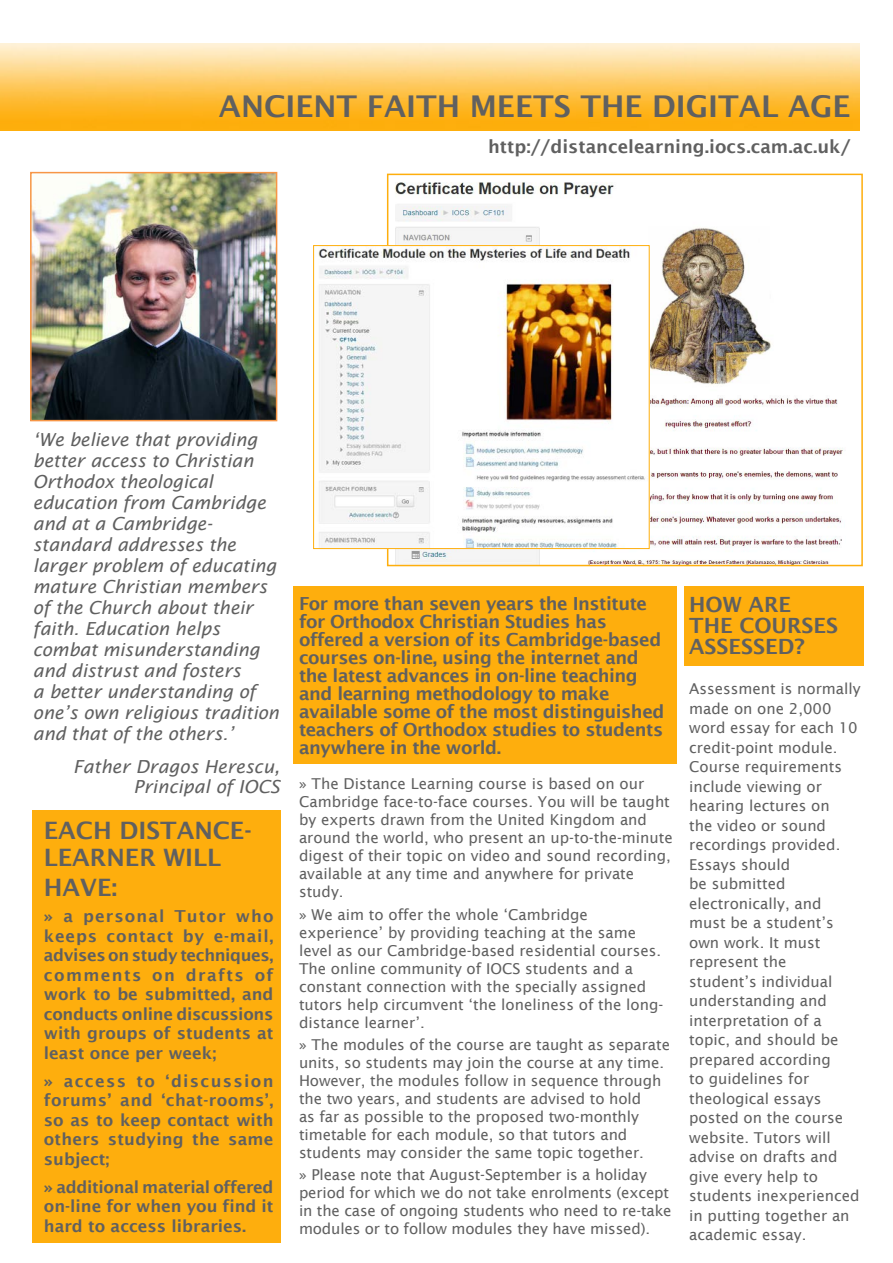
<style>
.page{position:relative;width:893px;height:1263px;background:#fff}
.page>*{position:absolute;margin:0;border:0;box-sizing:border-box;transform-origin:0 0}
.t1{font:600 30px "Lucida Sans";color:#606060}
.t2{font:600 24px/27px "Lucida Sans";color:#606060}
.t3{font:600 21px/21px "Lucida Sans";color:#606060}
.Body_text{font:italic 18px/21px "Lucida Sans";letter-spacing:-.005em;color:#606060}
.t4{font:600 18px/18px "Lucida Sans";letter-spacing:-.025em;color:#606060}
.t5{font:600 18px "Lucida Sans";color:#606060}
.t6{font:600 16.5px/19.5px "Lucida Sans";color:#606060;text-align:justify}
.t7{font:15px/19.5px "Lucida Sans";color:#606060}
</style>
<div class="page">
<div style="left:294px;top:586px;width:382px;height:178px;background:#feae0d"></div>
<div style="left:685px;top:586px;width:178px;height:80px;background:#feae0d"></div>
<div style="left:32px;top:811px;width:249px;height:431px;background:#feae0d"></div>
<img style="left:390px;top:182px;width:453px;height:381px">
<div style="left:387px;top:174px;width:476px;height:392px;border:2px solid #feae0d"></div>
<img style="left:318px;top:247px;width:330px;height:300px">
<div style="left:313px;top:245px;width:337px;height:304px;border:1px solid #feae0d"></div>
<img style="left:0;top:43px;width:860px;height:87px">
<img style="left:33px;top:175px;width:241px;height:243px">
<div style="left:30px;top:172px;width:247px;height:249px;border:2px solid #f79646"></div>
<p class="t1" style="left:219px;top:89px;width:633px">ANCIENT FAITH MEETS THE DIGITAL AGE</p>
<p class="t5" style="left:488px;top:136px;width:364px">http://distancelearning.iocs.cam.ac.uk/</p>
<p class="Body_text" style="left:33px;top:429px;width:248px">‘We believe that providing better access to Christian<br>Orthodox theological education from Cambridge and at a Cambridge&shy;standard addresses the larger problem of educating mature Christian members of the Church about their faith. Education helps combat misunderstanding and distrust and fosters<br>a better understanding of one’s own religious tradition and that of the others.’</p>
<p class="Body_text" style="left:73px;top:756px;width:208px;line-height:20.2px;text-align:right">Father Dragos Herescu,<br>Principal of IOCS</p>
<p class="t2" style="left:44px;top:816px;width:209px">EACH DISTANCE-<br>LEARNER WILL</p>
<p class="t2" style="left:44px;top:873px;width:75px">HAVE:</p>
<p class="t6" style="left:44px;top:906px;width:231px">» a personal Tutor who keeps contact by e-mail, advises on study techniques, comments on drafts of work to be submitted, and conducts online discussions with groups of students at least once per week;</p>
<p class="t6" style="left:44px;top:1071px;width:231px">» access to ‘discussion forums’ and ‘chat-rooms’, so as to keep contact with others studying the same subject;</p>
<p class="t6" style="left:44px;top:1177px;width:231px">» additional material offered on-line for when you find it hard to access libraries.</p>
<p class="t4" style="left:299px;top:594px;width:367px">For more than seven years the Institute for Orthodox Christian Studies has offered a version of its Cambridge-based courses on-line, using the internet and the latest advances in on-line teaching and learning methodology to make available some of the most distinguished teachers of Orthodox studies to students anywhere in the world.</p>
<p class="t7" style="left:299px;top:775px;width:375px;line-height:18px">» The Distance Learning course is based on our Cambridge face-to-face courses. You will be taught by experts drawn from the United Kingdom and around the world, who present an up-to-the-minute digest of their topic on video and sound recording, available at any time and anywhere for private study.</p>
<p class="t7" style="left:299px;top:905px;width:366px;line-height:18px">» We aim to offer the whole ‘Cambridge experience’ by providing teaching at the same level as our Cambridge-based residential courses.<br>The online community of IOCS students and a constant connection with the specially assigned tutors help circumvent ‘the loneliness of the long&shy;distance learner’.</p>
<p class="t7" style="left:299px;top:1035px;width:372px;line-height:18px">» The modules of the course are taught as separate units, so students may join the course at any time.<br>However, the modules follow in sequence through the two years, and students are advised to hold<br>as far as possible to the proposed two-monthly timetable for each module, so that tutors and students may consider the same topic together.</p>
<p class="t7" style="left:299px;top:1166px;width:374px;line-height:18px">» Please note that August-September is a holiday period for which we do not take enrolments (except in the case of ongoing students who need to re-take modules or to follow modules they have missed).</p>
<p class="t3" style="left:689px;top:594px;width:150px">HOW ARE<br>THE COURSES<br>ASSESSED?</p>
<p class="t7" style="left:689px;top:679px;width:173px">Assessment is normally made on one 2,000 word essay for each 10 credit-point module.<br>Course requirements include viewing or hearing lectures on<br>the video or sound recordings provided.</p>
<p class="t7" style="left:689px;top:855px;width:172px">Essays should<br>be submitted electronically, and must be a student’s own work. It must represent the<br>student’s individual understanding and interpretation of a topic, and should be prepared according<br>to guidelines for theological essays posted on the course website. Tutors will advise on drafts and give every help to students inexperienced in putting together an academic essay.</p>
</div>
